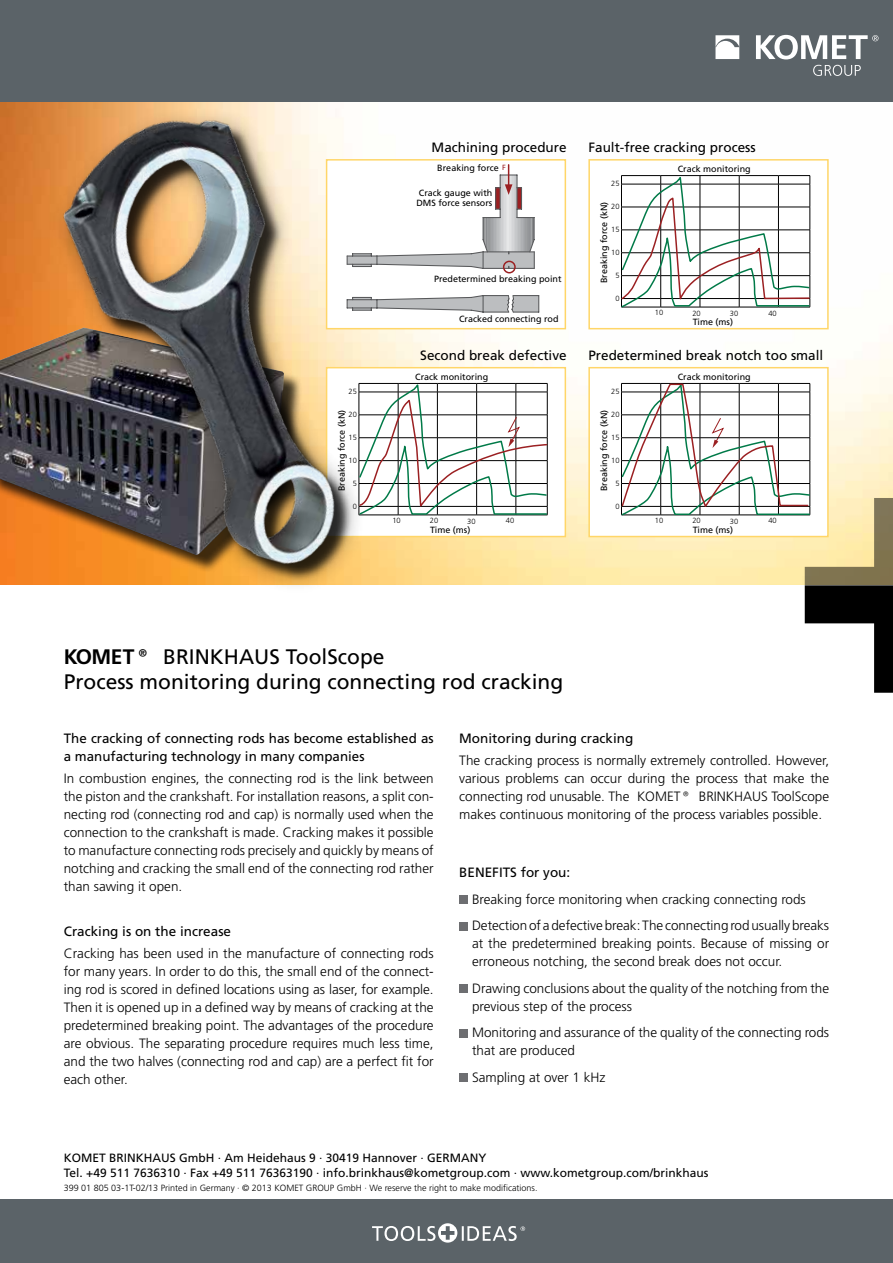
<style>
.page{position:relative;width:893px;height:1263px;background:#fff}
.page>*{position:absolute;margin:0;border:0;box-sizing:border-box;transform-origin:0 0}
.t1{font:21px/25.2px "Frutiger CE";color:#000}
.t2{font:300 13.5px/18px "Frutiger CE";color:#000}
.t3{font:13.5px/18px "Frutiger CE";color:#000}
.t4{font:12px/14.4px "Frutiger CE";color:#000}
.t5{font:9px/10.8px "Frutiger CE";color:#000}
.t6{font:300 9px "Frutiger CE";color:#000}
.t7{font:300 7.5px "Frutiger CE";color:#000}
.t8{font:7.5px "Frutiger CE";color:#9b2022}
.s1{font-weight:700}
</style>
<div class="page">
<img style="left:452px;top:159px;width:441px;height:426px">
<div style="left:0;top:1199px;width:893px;height:64px;background:#5b6368"></div>
<svg style="left:372px;top:1223px;width:153px;height:19px"></svg>
<div style="left:0;top:0;width:893px;height:102px;background:#5b6368"></div>
<svg style="left:715px;top:35px;width:163px;height:41px"></svg>
<div style="left:326px;top:159px;width:240px;height:170px;background:#fff;border:2px solid #ffd668"></div>
<div style="left:588px;top:159px;width:241px;height:170px;background:#fff;border:2px solid #ffd668"></div>
<div style="left:588px;top:367px;width:241px;height:170px;background:#fff;border:2px solid #ffd668"></div>
<div style="left:326px;top:367px;width:240px;height:170px;background:#fff;border:2px solid #ffd668"></div>
<hr style="left:437px;top:383px;width:40px;height:1px;background:#000">
<hr style="left:477px;top:383px;width:39px;height:1px;background:#000">
<hr style="left:516px;top:383px;width:31px;height:1px;background:#000">
<hr style="left:437px;top:515px;width:40px;height:1px;background:#000">
<hr style="left:477px;top:515px;width:39px;height:1px;background:#000">
<hr style="left:516px;top:515px;width:31px;height:1px;background:#000">
<svg style="left:452px;top:165px;width:88px;height:148px"></svg>
<hr style="left:621px;top:175px;width:40px;height:1px;background:#000">
<hr style="left:661px;top:175px;width:39px;height:1px;background:#000">
<hr style="left:700px;top:175px;width:39px;height:1px;background:#000">
<hr style="left:739px;top:175px;width:39px;height:1px;background:#000">
<hr style="left:778px;top:175px;width:32px;height:1px;background:#000">
<svg style="left:621px;top:176px;width:190px;height:132px"></svg>
<svg style="left:452px;top:384px;width:96px;height:131px"></svg>
<hr style="left:621px;top:383px;width:40px;height:1px;background:#000">
<hr style="left:661px;top:383px;width:39px;height:1px;background:#000">
<hr style="left:700px;top:383px;width:39px;height:1px;background:#000">
<hr style="left:739px;top:383px;width:39px;height:1px;background:#000">
<hr style="left:778px;top:383px;width:32px;height:1px;background:#000">
<svg style="left:621px;top:384px;width:272px;height:309px"></svg>
<img style="left:0;top:102px;width:452px;height:483px">
<div style="left:459px;top:895px;width:9px;height:9px;background:#6d6e71"></div>
<div style="left:459px;top:922px;width:9px;height:8px;background:#6d6e71"></div>
<div style="left:459px;top:984px;width:9px;height:9px;background:#6d6e71"></div>
<div style="left:459px;top:1029px;width:9px;height:8px;background:#6d6e71"></div>
<div style="left:459px;top:1073px;width:9px;height:9px;background:#6d6e71"></div>
<p class="t7" style="left:349px;top:387px;width:10px">25</p>
<p class="t7" style="left:349px;top:410px;width:10px">20</p>
<p class="t7" style="left:349px;top:433px;width:10px">15</p>
<p class="t7" style="left:349px;top:456px;width:10px">10</p>
<p class="t7" style="left:353px;top:479px;width:6px">5</p>
<p class="t7" style="left:353px;top:502px;width:6px">0</p>
<p class="t5" style="left:336px;top:491px;width:83px;rotate:-90deg">Breaking force (kN)</p>
<p class="t3" style="left:432px;top:138px;width:136px">Machining procedure</p>
<p class="t3" style="left:588px;top:138px;width:169px">Fault-free cracking process</p>
<p class="t5" style="left:437px;top:162px;width:63px">Breaking force</p>
<p class="t8" style="left:502px;top:163px;width:5px">F</p>
<p class="t5" style="left:678px;top:164px;width:75px">Crack monitoring</p>
<p class="t5" style="left:416px;top:187px;width:78px">Crack gauge with<br>DMS force sensors</p>
<p class="t5" style="left:434px;top:273px;width:129px">Predetermined breaking point</p>
<p class="t7" style="left:611px;top:179px;width:10px">25</p>
<p class="t7" style="left:611px;top:202px;width:10px">20</p>
<p class="t7" style="left:611px;top:225px;width:10px">15</p>
<p class="t7" style="left:611px;top:248px;width:10px">10</p>
<p class="t7" style="left:615px;top:271px;width:6px">5</p>
<p class="t7" style="left:615px;top:294px;width:6px">0</p>
<p class="t5" style="left:599px;top:283px;width:83px;rotate:-90deg">Breaking force (kN)</p>
<p class="t5" style="left:459px;top:314px;width:101px">Cracked connecting rod</p>
<p class="t7" style="left:655px;top:308px;width:10px">10</p>
<p class="t7" style="left:692px;top:309px;width:10px">20</p>
<p class="t7" style="left:730px;top:309px;width:10px">30</p>
<p class="t7" style="left:768px;top:309px;width:10px">40</p>
<p class="t5" style="left:693px;top:317px;width:42px">Time (ms)</p>
<p class="t3" style="left:420px;top:346px;width:148px">Second break defective</p>
<p class="t3" style="left:588px;top:346px;width:236px">Predetermined break notch too small</p>
<p class="t5" style="left:415px;top:372px;width:75px">Crack monitoring</p>
<p class="t5" style="left:678px;top:372px;width:75px">Crack monitoring</p>
<p class="t7" style="left:611px;top:387px;width:10px">25</p>
<p class="t7" style="left:611px;top:410px;width:10px">20</p>
<p class="t7" style="left:611px;top:433px;width:10px">15</p>
<p class="t7" style="left:611px;top:456px;width:10px">10</p>
<p class="t7" style="left:615px;top:479px;width:6px">5</p>
<p class="t7" style="left:615px;top:502px;width:6px">0</p>
<p class="t5" style="left:599px;top:491px;width:83px;rotate:-90deg">Breaking force (kN)</p>
<p class="t7" style="left:392px;top:516px;width:10px">10</p>
<p class="t7" style="left:430px;top:516px;width:10px">20</p>
<p class="t7" style="left:467px;top:517px;width:10px">30</p>
<p class="t7" style="left:506px;top:516px;width:10px">40</p>
<p class="t7" style="left:655px;top:516px;width:10px">10</p>
<p class="t7" style="left:692px;top:516px;width:10px">20</p>
<p class="t7" style="left:730px;top:517px;width:10px">30</p>
<p class="t7" style="left:768px;top:516px;width:10px">40</p>
<p class="t5" style="left:430px;top:525px;width:42px">Time (ms)</p>
<p class="t5" style="left:693px;top:525px;width:42px">Time (ms)</p>
<h1 class="t1" style="left:64px;top:644px;width:501px"><span class="s1">KOMET®</span> BRINKHAUS ToolScope<br>Process monitoring during connecting rod cracking</h1>
<p class="t3" style="left:64px;top:729px;width:371px">The cracking of connecting rods has become established as a manufacturing technology in many companies</p>
<p class="t2" style="left:64px;top:769px;width:371px;text-align:justify">In combustion engines, the connecting rod is the link between the piston and the crankshaft. For installation reasons, a split con&shy;necting rod (connecting rod and cap) is normally used when the connection to the crankshaft is made. Cracking makes it possible to manufacture connecting rods precisely and quickly by means of notching and cracking the small end of the connecting rod rather than sawing it open.</p>
<p class="t3" style="left:64px;top:922px;width:169px">Cracking is on the increase</p>
<p class="t2" style="left:64px;top:944px;width:371px;text-align:justify">Cracking has been used in the manufacture of connecting rods for many years. In order to do this, the small end of the connect&shy;ing rod is scored in defined locations using as laser, for example.<br>Then it is opened up in a defined way by means of cracking at the predetermined breaking point. The advantages of the procedure are obvious. The separating procedure requires much less time, and the two halves (connecting rod and cap) are a perfect fit for each other.</p>
<p class="t3" style="left:459px;top:729px;width:176px">Monitoring during cracking</p>
<p class="t2" style="left:459px;top:751px;width:371px;text-align:justify">The cracking process is normally extremely controlled. However, various problems can occur during the process that make the connecting rod unusable. The KOMET® BRINKHAUS ToolScope makes continuous monitoring of the process variables possible.</p>
<p class="t3" style="left:459px;top:863px;width:113px">BENEFITS for you:</p>
<p class="t2" style="left:472px;top:886px;width:359px;line-height:26.5px">Breaking force monitoring when cracking connecting rods<br>Detection of a defective break: The connecting rod usually breaks</p>
<p class="t2" style="left:472px;top:934px;width:359px">at the predetermined breaking points. Because of missing or erroneous notching, the second break does not occur.</p>
<p class="t2" style="left:472px;top:979px;width:359px">Drawing conclusions about the quality of the notching from the previous step of the process</p>
<p class="t2" style="left:472px;top:1023px;width:359px">Monitoring and assurance of the quality of the connecting rods that are produced</p>
<p class="t2" style="left:472px;top:1068px;width:135px">Sampling at over 1 kHz</p>
<p class="t4" style="left:64px;top:1151px;width:646px">KOMET BRINKHAUS GmbH · Am Heidehaus 9 · 30419 Hannover · GERMANY<br>Tel. +49 511 7636310 · Fax +49 511 76363190 · info.brinkhaus@kometgroup.com · www.kometgroup.com/brinkhaus</p>
<p class="t6" style="left:64px;top:1182px;width:475px">399 01 805 03-1T-02/13 Printed in Germany · © 2013 KOMET GROUP GmbH · We reserve the right to make modifications.</p>
</div>
